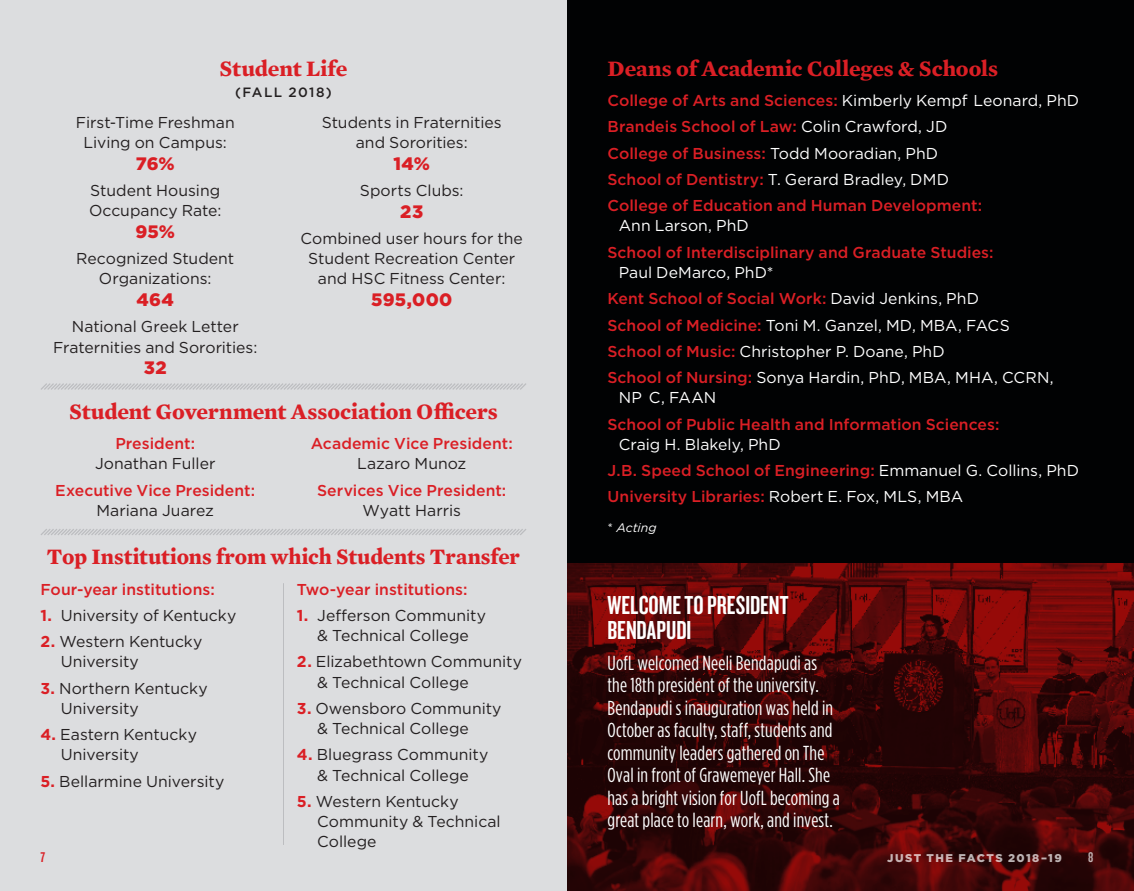
<style>
.page{position:relative;width:1134px;height:891px;background:#fff}
.page>*{position:absolute;margin:0;border:0;box-sizing:border-box;transform-origin:0 0}
.t1{font:27px/24.8px "Knockout 48 Featherweight";color:#fff}
.t2{font:700 22.5px "Mercury Text G1";letter-spacing:-.005em;color:#da1f25}
.t3{font:condensed 20.25px/22.5px "Gotham HTF";letter-spacing:.01em;color:#fff}
.t4{font:900 18px "Gotham";letter-spacing:.015em;color:#da1f25}
.t5{font:15.75px/20.2px "Gotham";color:#231f20;text-align:center}
.t6{font:500 15.75px/26.3px "Gotham";color:#da1f25}
.t7{font:15.75px/26.3px "Gotham";letter-spacing:.005em;color:#fff}
.t8{font:14.62px "Knockout 48 Featherweight";color:#fff}
.t9{font:14.62px "Knockout 48 Featherweight";color:#da1f25}
.t10{font:500 13.5px "Gotham";letter-spacing:.105em;color:#231f20}
.t11{font:italic 12.38px "Gotham";color:#fff}
.t12{font:900 11.25px "Gotham";letter-spacing:.13em;color:#fff}
.s1{font-weight:700;color:#da1f25}
.s2{font-weight:400;color:#fff}
.s3{font-weight:500;color:#da1f25}
</style>
<div class="page">
<div style="left:0;top:0;width:567px;height:891px;background:#dcdddf"></div>
<img style="left:567px;top:562px;width:567px;height:329px">
<div style="left:567px;top:0;width:567px;height:562px;background:#010203"></div>
<hr style="left:283px;top:583px;width:1px;height:262px;background:#bcbdc0">
<svg style="left:41px;top:383px;width:485px;height:7px"></svg>
<svg style="left:41px;top:529px;width:485px;height:6px"></svg>
<h5 class="t2" style="left:220px;top:51px;width:129px">Student Life</h5>
<p class="t10" style="left:235px;top:84px;width:98px">(FALL 2018)</p>
<p class="t5" style="left:76px;top:112px;width:160px">First-Time Freshman<br>Living on Campus:</p>
<p class="t4" style="left:136px;top:151px;width:41px">76%</p>
<p class="t5" style="left:90px;top:180px;width:132px">Student Housing</p>
<p class="t5" style="left:89px;top:200px;width:134px">Occupancy Rate:</p>
<p class="t4" style="left:135px;top:219px;width:41px">95%</p>
<p class="t5" style="left:76px;top:248px;width:160px">Recognized Student<br>Organizations:</p>
<p class="t4" style="left:136px;top:287px;width:39px">464</p>
<p class="t5" style="left:53px;top:316px;width:206px">National Greek Letter<br>Fraternities and Sororities:</p>
<p class="t4" style="left:144px;top:356px;width:24px">32</p>
<p class="t5" style="left:322px;top:112px;width:181px">Students in Fraternities and Sororities:</p>
<p class="t4" style="left:394px;top:151px;width:38px">14%</p>
<p class="t5" style="left:360px;top:180px;width:105px">Sports Clubs:</p>
<p class="t4" style="left:400px;top:199px;width:24px">23</p>
<p class="t5" style="left:301px;top:228px;width:224px">Combined user hours for the<br>Student Recreation Center and HSC Fitness Center:</p>
<p class="t4" style="left:371px;top:287px;width:83px">595,000</p>
<h5 class="t2" style="left:69px;top:394px;width:430px">Student Government Association Ofcers</h5>
<p class="t6" style="left:115px;top:430px;width:81px">President:</p>
<p class="t6" style="left:311px;top:430px;width:204px">Academic Vice President:</p>
<p class="t5" style="left:95px;top:453px;width:122px">Jonathan Fuller</p>
<p class="t5" style="left:357px;top:453px;width:110px">Lazaro Munoz</p>
<p class="t6" style="left:55px;top:477px;width:201px">Executive Vice President:</p>
<p class="t6" style="left:317px;top:477px;width:191px">Services Vice President:</p>
<p class="t5" style="left:97px;top:500px;width:119px">Mariana Juarez</p>
<p class="t5" style="left:363px;top:500px;width:100px">Wyatt Harris</p>
<h5 class="t2" style="left:47px;top:540px;width:475px">Top Institutions from which Students Transfer</h5>
<p class="t6" style="left:40px;top:576px;width:176px">Four-year institutions:</p>
<p class="t5" style="left:40px;top:605px;width:197px"><span class="s1">1.</span> University of Kentucky</p>
<p class="t5" style="left:61px;top:631px;width:143px;text-align:left;text-indent:-20px"><span class="s1">2.</span> Western Kentucky<br>University</p>
<p class="t5" style="left:61px;top:678px;width:148px;text-align:left;text-indent:-20px"><span class="s1">3.</span> Northern Kentucky<br>University</p>
<p class="t5" style="left:61px;top:724px;width:138px;text-align:left;text-indent:-20px"><span class="s1">4.</span> Eastern Kentucky<br>University</p>
<p class="t5" style="left:40px;top:771px;width:185px"><span class="s1">5.</span> Bellarmine University</p>
<p class="t6" style="left:297px;top:576px;width:172px">Two-year institutions:</p>
<p class="t5" style="left:297px;top:605px;width:191px"><span class="s1">1.</span> Jeferson Community &amp; Technical College</p>
<p class="t5" style="left:317px;top:651px;width:206px;text-align:left;text-indent:-20px"><span class="s1">2.</span> Elizabethtown Community &amp; Technical College</p>
<p class="t5" style="left:317px;top:698px;width:186px;text-align:left;text-indent:-20px"><span class="s1">3.</span> Owensboro Community &amp; Technical College</p>
<p class="t5" style="left:297px;top:744px;width:193px"><span class="s1">4.</span> Bluegrass Community &amp; Technical College</p>
<p class="t5" style="left:317px;top:791px;width:185px;text-align:left;text-indent:-20px"><span class="s1">5.</span> Western Kentucky<br>Community &amp; Technical<br>College</p>
<p class="t9" style="left:40px;top:848px;width:6px">7</p>
<h5 class="t2" style="left:608px;top:51px;width:392px">Deans of Academic Colleges &amp; Schools</h5>
<p class="t6" style="left:608px;top:87px;width:473px">College of Arts and Sciences: <span class="s2">Kimberly Kempf Leonard, PhD </span>Brandeis School of Law: <span class="s2">Colin Crawford, JD<br></span>College of Business: <span class="s2">Todd Mooradian, PhD<br></span>School of Dentistry: <span class="s2">T. Gerard Bradley, DMD<br></span>College of Education and Human Development:</p>
<p class="t7" style="left:619px;top:212px;width:132px">Ann Larson, PhD</p>
<p class="t6" style="left:608px;top:239px;width:388px">School of Interdisciplinary and Graduate Studies:</p>
<p class="t7" style="left:608px;top:259px;width:448px;text-indent:11px">Paul DeMarco, PhD*<br><span class="s3">Kent School of Social Work:</span> David Jenkins, PhD<br><span class="s3">School of Medicine:</span> Toni M. Ganzel, MD, MBA, FACS <span class="s3">School of Music:</span> Christopher P. Doane, PhD<br><span class="s3">School of Nursing:</span> Sonya Hardin, PhD, MBA, MHA, CCRN,</p>
<p class="t7" style="left:619px;top:384px;width:99px">NP C, FAAN</p>
<p class="t6" style="left:608px;top:411px;width:393px">School of Public Health and Information Sciences:</p>
<p class="t7" style="left:619px;top:431px;width:164px">Craig H. Blakely, PhD</p>
<p class="t6" style="left:608px;top:457px;width:473px">J.B. Speed School of Engineering: <span class="s2">Emmanuel G. Collins, PhD<br></span>University Libraries: <span class="s2">Robert E. Fox, MLS, MBA</span></p>
<p class="t11" style="left:607px;top:520px;width:51px">* Acting</p>
<h4 class="t1" style="left:608px;top:592px;width:183px">WELCOME TO PRESIDENT<br>BENDAPUDI</h4>
<p class="t3" style="left:608px;top:651px;width:234px">UofL welcomed Neeli Bendapudi as the 18th president of the university.<br>Bendapudi s inauguration was held in October as faculty, staff, students and community leaders gathered on The Oval in front of Grawemeyer Hall. She has a bright vision for UofL becoming a great place to learn, work, and invest.</p>
<p class="t12" style="left:887px;top:850px;width:176px">JUST THE FACTS 2018–19</p>
<p class="t8" style="left:1088px;top:848px;width:7px">8</p>
</div>
